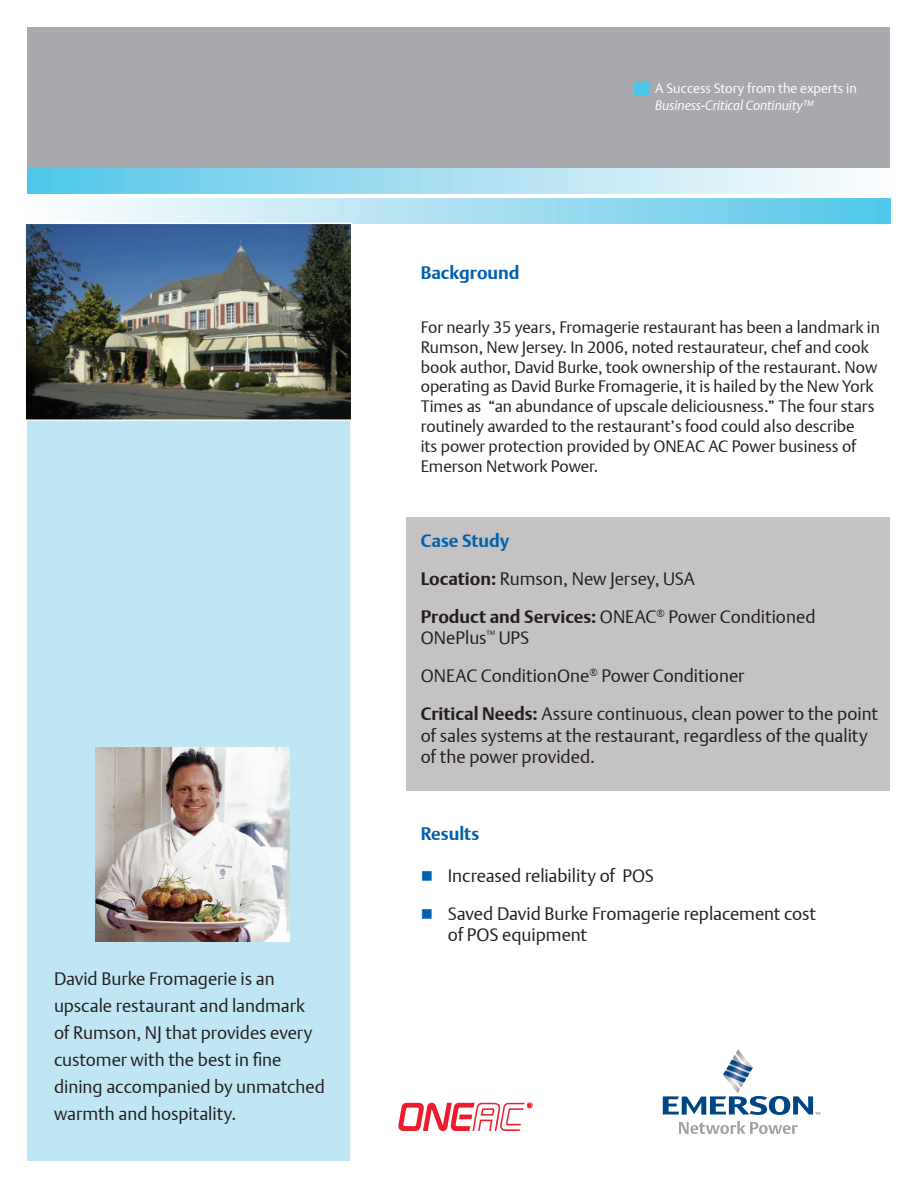
<style>
.page{position:relative;width:918px;height:1188px;background:#fff}
.page>*{position:absolute;margin:0;border:0;box-sizing:border-box;transform-origin:0 0}
.t1{font:18px/27px "DTL Argo T Light";color:#231f20}
.t2{font:700 18px "DTL Argo T";color:#0160ae}
.t3{font:16.5px/19.8px "DTL Argo T Light";color:#231f20}
.t4{font:13.5px "DTL Argo T Light";color:#fff}
.t5{font:italic 13.5px "DTL Argo T Light";color:#fff}
.s1{font-family:"DTL Argo T";font-weight:700}
</style>
<div class="page">
<div style="left:27px;top:222px;width:323px;height:939px;background:#bee6f5"></div>
<div style="left:28px;top:28px;width:862px;height:142px;background:#a8a9ad"></div>
<div style="left:634px;top:81px;width:16px;height:15px;background:#4dc7e9"></div>
<div style="left:27px;top:168px;width:864px;height:26px;background:linear-gradient(to right,#53c6e8,#fffcfe)"></div>
<div style="left:27px;top:198px;width:864px;height:25px;background:linear-gradient(to right,#fffdfe,#55c6e8)"></div>
<svg style="left:398px;top:1102px;width:134px;height:29px"></svg>
<svg style="left:663px;top:1049px;width:157px;height:66px"></svg>
<svg style="left:679px;top:1121px;width:119px;height:13px"></svg>
<div style="left:406px;top:517px;width:484px;height:273px;background:#c4c2c2"></div>
<img style="left:95px;top:747px;width:194px;height:195px">
<img style="left:27px;top:226px;width:322px;height:192px">
<div style="left:24px;top:223px;width:328px;height:198px;border:2px solid #fff"></div>
<p class="t1" style="left:54px;top:965px;width:272px">David Burke Fromagerie is an upscale restaurant and landmark of Rumson, NJ that provides every customer with the best in fine dining accompanied by unmatched warmth and hospitality.</p>
<p class="t4" style="left:655px;top:81px;width:203px">A Success Story from the experts in</p>
<p class="t5" style="left:655px;top:97px;width:159px">Business-Critical Continuity™</p>
<p class="t2" style="left:421px;top:262px;width:100px">Background</p>
<p class="t3" style="left:421px;top:317px;width:461px">For nearly 35 years, Fromagerie restaurant has been a landmark in Rumson, New Jersey. In 2006, noted restaurateur, chef and cook book author, David Burke, took ownership of the restaurant. Now operating as David Burke Fromagerie, it is hailed by the New York Times as “an abundance of upscale deliciousness.” The four stars routinely awarded to the restaurant’s food could also describe<br>its power protection provided by ONEAC AC Power business of Emerson Network Power.</p>
<p class="t2" style="left:421px;top:530px;width:90px">Case Study</p>
<p class="t1" style="left:421px;top:560px;width:396px;line-height:37.8px"><span class="s1">Location:</span> Rumson, New Jersey, USA<br><span class="s1">Product and Services:</span> ONEAC<sup>®</sup> Power Conditioned</p>
<p class="t1" style="left:421px;top:619px;width:459px;line-height:37.8px">ONePlus<sup>™</sup> UPS<br>ONEAC ConditionOne<sup>®</sup> Power Conditioner<br><span class="s1">Critical Needs:</span> Assure continuous, clean power to the point</p>
<p class="t1" style="left:421px;top:724px;width:448px;line-height:21.6px">of sales systems at the restaurant, regardless of the quality of the power provided.</p>
<p class="t2" style="left:421px;top:823px;width:60px">Results</p>
<p class="t1" style="left:448px;top:856px;width:370px;line-height:37.8px">Increased reliability of POS<br>Saved David Burke Fromagerie replacement cost</p>
<p class="t1" style="left:448px;top:921px;width:141px">of POS equipment</p>
</div>
